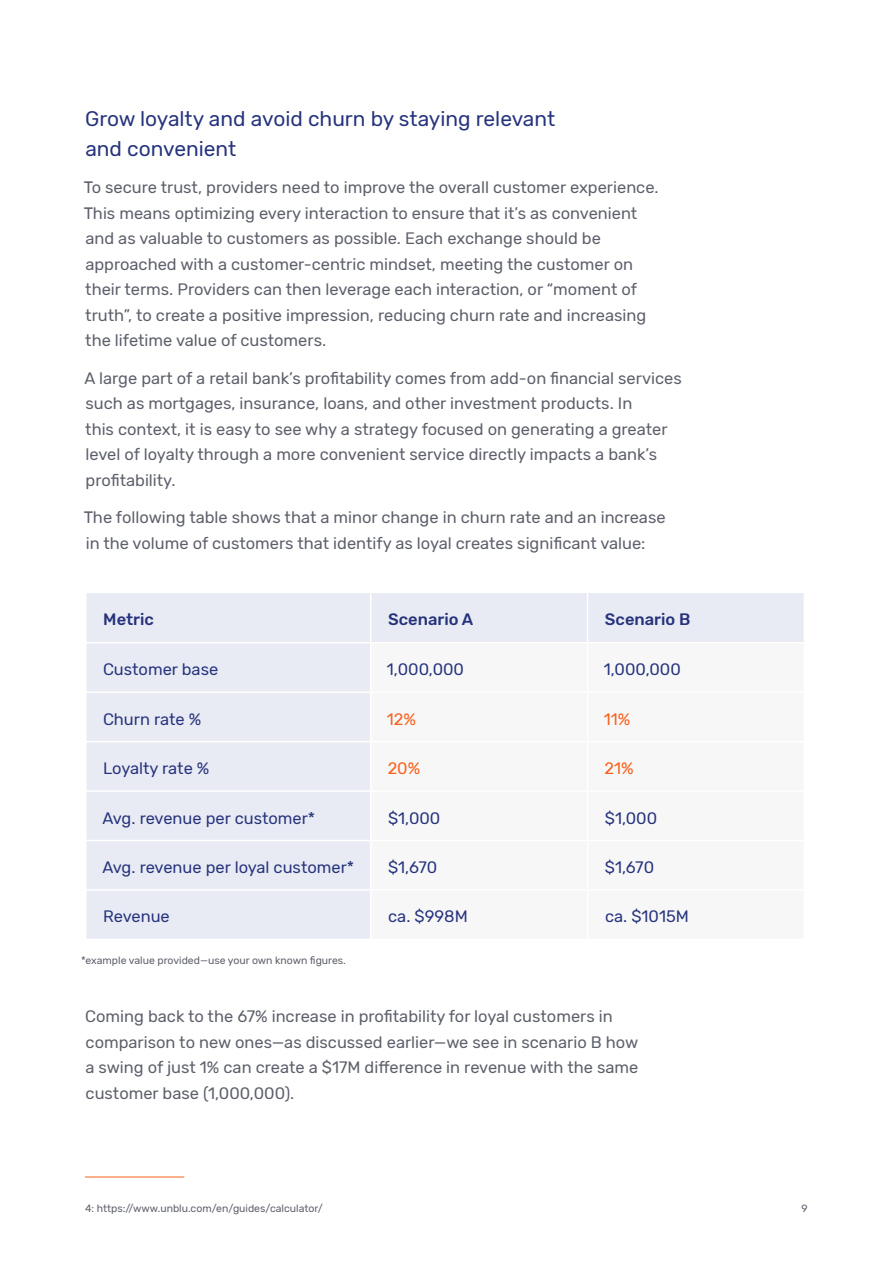
<style>
.page{position:relative;width:893px;height:1263px;background:#fff}
.page>*{position:absolute;margin:0;border:0;box-sizing:border-box;transform-origin:0 0}
.t1{font:21px/30px "Rubik";color:#26337c}
.t2{font:16.5px/25.5px "Rubik";color:#5c5f6a}
.t3{font:16.5px "Rubik";color:#26337c}
.t4{font:500 16.5px "Rubik";color:#26337c}
.t5{font:16.5px "Rubik";color:#fa6019}
.t6{font:10.5px "Rubik";color:#5c5f6a}
</style>
<div class="page">
<div style="left:87px;top:593px;width:717px;height:346px;background:#e9ebf4"></div>
<svg style="left:371px;top:643px;width:433px;height:296px"></svg>
<hr style="left:370px;top:593px;width:1px;height:49px;background:#fff">
<hr style="left:587px;top:593px;width:1px;height:49px;background:#fff">
<hr style="left:85px;top:642px;width:286px;height:1px;background:#fff">
<hr style="left:371px;top:642px;width:217px;height:1px;background:#fff">
<hr style="left:370px;top:643px;width:1px;height:48px;background:#fff">
<hr style="left:588px;top:642px;width:217px;height:1px;background:#fff">
<hr style="left:587px;top:643px;width:1px;height:48px;background:#fff">
<hr style="left:85px;top:691px;width:286px;height:2px;background:#fff">
<hr style="left:371px;top:691px;width:217px;height:2px;background:#fff">
<hr style="left:370px;top:693px;width:1px;height:48px;background:#fff">
<hr style="left:588px;top:691px;width:217px;height:2px;background:#fff">
<hr style="left:587px;top:693px;width:1px;height:48px;background:#fff">
<hr style="left:85px;top:741px;width:286px;height:1px;background:#fff">
<hr style="left:371px;top:741px;width:217px;height:1px;background:#fff">
<hr style="left:370px;top:742px;width:1px;height:48px;background:#fff">
<hr style="left:588px;top:741px;width:217px;height:1px;background:#fff">
<hr style="left:587px;top:742px;width:1px;height:48px;background:#fff">
<hr style="left:85px;top:790px;width:286px;height:2px;background:#fff">
<hr style="left:371px;top:790px;width:217px;height:2px;background:#fff">
<hr style="left:370px;top:792px;width:1px;height:48px;background:#fff">
<hr style="left:588px;top:790px;width:217px;height:2px;background:#fff">
<hr style="left:587px;top:792px;width:1px;height:48px;background:#fff">
<hr style="left:85px;top:840px;width:286px;height:1px;background:#fff">
<hr style="left:371px;top:840px;width:217px;height:1px;background:#fff">
<hr style="left:370px;top:841px;width:1px;height:48px;background:#fff">
<hr style="left:588px;top:840px;width:217px;height:1px;background:#fff">
<hr style="left:587px;top:841px;width:1px;height:48px;background:#fff">
<hr style="left:85px;top:889px;width:286px;height:2px;background:#fff">
<hr style="left:371px;top:889px;width:217px;height:2px;background:#fff">
<hr style="left:370px;top:891px;width:1px;height:48px;background:#fff">
<hr style="left:588px;top:889px;width:217px;height:2px;background:#fff">
<hr style="left:587px;top:891px;width:1px;height:48px;background:#fff">
<hr style="left:85px;top:1176px;width:99px;height:1px;background:#fa6019">
<p class="t1" style="left:85px;top:104px;width:472px">Grow loyalty and avoid churn by staying relevant and convenient</p>
<p class="t2" style="left:84px;top:175px;width:576px">To secure trust, providers need to improve the overall customer experience.<br>This means optimizing every interaction to ensure that it’s as convenient and as valuable to customers as possible. Each exchange should be approached with a customer-centric mindset, meeting the customer on their terms. Providers can then leverage each interaction, or “moment of truth”, to create a positive impression, reducing churn rate and increasing the lifetime value of customers.</p>
<p class="t2" style="left:85px;top:366px;width:599px">A large part of a retail bank’s profitability comes from add-on financial services such as mortgages, insurance, loans, and other investment products. In<br>this context, it is easy to see why a strategy focused on generating a greater level of loyalty through a more convenient service directly impacts a bank’s profitability.</p>
<p class="t2" style="left:84px;top:505px;width:583px">The following table shows that a minor change in churn rate and an increase in the volume of customers that identify as loyal creates significant value:</p>
<p class="t4" style="left:103px;top:609px;width:52px">Metric</p>
<p class="t4" style="left:388px;top:609px;width:87px">Scenario A</p>
<p class="t4" style="left:605px;top:609px;width:87px">Scenario B</p>
<p class="t3" style="left:103px;top:660px;width:117px">Customer base</p>
<p class="t3" style="left:387px;top:660px;width:79px">1,000,000</p>
<p class="t3" style="left:604px;top:660px;width:79px">1,000,000</p>
<p class="t3" style="left:103px;top:709px;width:100px">Churn rate %</p>
<p class="t5" style="left:387px;top:709px;width:31px">12%</p>
<p class="t5" style="left:604px;top:709px;width:28px">11%</p>
<p class="t3" style="left:103px;top:759px;width:108px">Loyalty rate %</p>
<p class="t5" style="left:388px;top:759px;width:34px">20%</p>
<p class="t5" style="left:604px;top:759px;width:31px">21%</p>
<p class="t3" style="left:102px;top:808px;width:214px">Avg. revenue per customer*</p>
<p class="t3" style="left:388px;top:808px;width:54px">$1,000</p>
<p class="t3" style="left:605px;top:808px;width:54px">$1,000</p>
<p class="t3" style="left:102px;top:858px;width:253px">Avg. revenue per loyal customer*</p>
<p class="t3" style="left:388px;top:858px;width:51px">$1,670</p>
<p class="t3" style="left:605px;top:858px;width:51px">$1,670</p>
<p class="t3" style="left:103px;top:907px;width:68px">Revenue</p>
<p class="t3" style="left:388px;top:907px;width:81px">ca. $998M</p>
<p class="t3" style="left:605px;top:907px;width:85px">ca. $1015M</p>
<p class="t6" style="left:81px;top:954px;width:266px">*example value provided—use your own known figures.</p>
<p class="t2" style="left:85px;top:1004px;width:555px">Coming back to the 67% increase in profitability for loyal customers in comparison to new ones—as discussed earlier—we see in scenario B how a swing of just 1% can create a $17M difference in revenue with the same customer base (1,000,000).</p>
<p class="t6" style="left:85px;top:1202px;width:239px">4: https://www.unblu.com/en/guides/calculator/</p>
<p class="t6" style="left:801px;top:1202px;width:8px">9</p>
</div>
